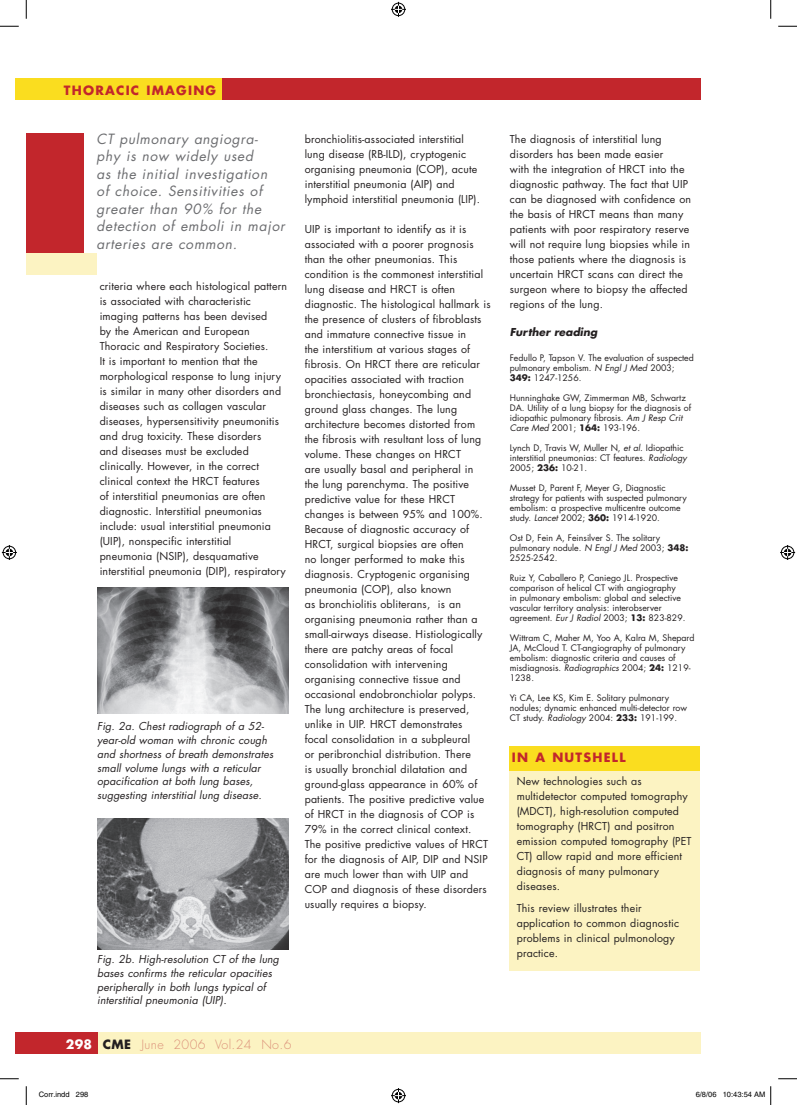
<style>
.page{position:relative;width:797px;height:1105px;background:#fff}
.page>*{position:absolute;margin:0;border:0;box-sizing:border-box;transform-origin:0 0}
.t1{font:italic 13.75px/17.5px "Futura";letter-spacing:.05em;color:#6c6d70}
.t2{font:700 12.5px "Futura";color:#c2262c}
.t3{font:300 12.5px "Futura";letter-spacing:.03em;color:#db9079}
.t4{font:700 12.5px "Futura";color:#fff}
.t5{font:10.62px/15px "Futura";letter-spacing:.015em;color:#231f20}
.t6{font:italic 10.62px/13.8px "Futura";letter-spacing:.01em;color:#231f20}
.t7{font:italic 700 10.62px "Futura";color:#231f20}
.t8{font:8.75px/10px "Futura";color:#231f20}
.t9{font:7.5px "Helvetica";color:#000}
.s1{color:#231f20}
.s2{font-style:italic}
.s3{font-weight:700}
</style>
<div class="page">
<div style="left:25px;top:78px;width:675px;height:22px;background:#c2262c"></div>
<div style="left:25px;top:1032px;width:675px;height:21px;background:#fcf3c2"></div>
<div style="left:16px;top:1032px;width:82px;height:21px;background:#c2262c"></div>
<div style="left:16px;top:78px;width:206px;height:22px;background:#fadd1f"></div>
<div style="left:26px;top:133px;width:57px;height:140px;background:#c2262c"></div>
<div style="left:26px;top:253px;width:71px;height:22px;background:#fcf3c2"></div>
<img style="left:97px;top:587px;width:191px;height:126px">
<div style="left:509px;top:769px;width:190px;height:202px;background:#fcf3c2"></div>
<div style="left:509px;top:746px;width:190px;height:24px;background:#fadd1f"></div>
<img style="left:97px;top:818px;width:191px;height:131px">
<svg style="left:0;top:25px;width:19px;height:2px"></svg>
<svg style="left:778px;top:25px;width:19px;height:2px"></svg>
<svg style="left:0;top:1078px;width:19px;height:1px"></svg>
<svg style="left:778px;top:1078px;width:19px;height:1px"></svg>
<svg style="left:25px;top:0;width:2px;height:19px"></svg>
<svg style="left:25px;top:1086px;width:2px;height:19px"></svg>
<svg style="left:770px;top:0;width:1px;height:19px"></svg>
<svg style="left:391px;top:2px;width:15px;height:15px"></svg>
<svg style="left:391px;top:1088px;width:15px;height:15px"></svg>
<svg style="left:2px;top:545px;width:15px;height:15px"></svg>
<svg style="left:780px;top:545px;width:15px;height:15px"></svg>
<svg style="left:770px;top:1086px;width:1px;height:19px"></svg>
<p class="t2" style="left:64px;top:82px;width:12px">THORA</p>
<p class="t2" style="left:116px;top:82px;width:42px">CIC IMAGING</p>
<p class="t1" style="left:97px;top:129px;width:190px">CT pulmonary angiogra&shy;phy is now widely used<br>as the initial investigation<br>of choice. Sensitivities of greater than 90% for the detection of emboli in major arteries are common.</p>
<p class="t5" style="left:100px;top:279px;width:189px">criteria where each histological pattern is associated with characteristic imaging patterns has been devised<br>by the American and European Thoracic and Respiratory Societies.<br>It is important to mention that the morphological response to lung injury is similar in many other disorders and diseases such as collagen vascular diseases, hypersensitivity pneumonitis and drug toxicity. These disorders<br>and diseases must be excluded clinically. H owever, in the correct clinical context the HRCT</p>
<p class="t5" style="left:100px;top:474px;width:188px;text-indent:123px">features<br>of interstitial pneumonias are often diagnostic. I nterstitial pneumonias include: usual interstitial pneumonia (UIP), nonspecific interstitial pneumonia (NSIP), desquamative interstitial pneumonia (DIP), respiratory</p>
<p class="t6" style="left:97px;top:719px;width:178px">Fig. 2a. Chest radiograph of a 52- year-old woman with chronic cough and shortness of breath demonstrates small volume lungs with a reticular opacification at both lung bases, suggesting interstitial lung disease.</p>
<p class="t5" style="left:305px;top:131px;width:163px">bronchiolitis-associated interstitial lung disease (RB-ILD), cryptogenic organising pneumonia (COP</p>
<p class="t5" style="left:305px;top:161px;width:177px;text-indent:137px">), acute interstitial pneumonia (AIP) and lymphoid interstitial pneumonia (LIP).</p>
<p class="t5" style="left:305px;top:221px;width:180px">UIP is important to identify as it is associated with a poorer prognosis than the other pneumonias. This condition is the commonest interstitial lung disease and HRCT</p>
<p class="t5" style="left:305px;top:281px;width:187px;text-indent:116px">is often diagnostic. The histological hallmark is the presence of clusters of fibroblasts and immature connective tissue in<br>the interstitium at various stages of fibrosis. On HRCT</p>
<p class="t5" style="left:305px;top:356px;width:180px;text-indent:90px">there are reticular opacities associated with traction bronchiectasis, honeycombing and ground glass changes. The lung architecture becomes distorted from the fibrosis with resultant loss of lung volume. These changes on HRCT<br>are usually basal and peripheral in the lung parenchyma. The positive predictive value for these HRCT<br>changes is between 95% and 100%.<br>Because of diagnostic accuracy of<br>HRCT</p>
<p class="t5" style="left:305px;top:536px;width:167px;text-indent:26px">, surgical biopsies are often no longer performed to make this diagnosis. Cryptogenic organising pneumonia (COP</p>
<p class="t5" style="left:305px;top:581px;width:179px;text-indent:82px">), also known<br>as bronchiolitis obliterans, is an organising pneumonia rather than a small-airways disease. H istiologically there are patchy areas of focal consolidation with intervening organising connective tissue and occasional endobronchiolar polyps.<br>The lung architecture is preserved, unlike in UIP. HRCT</p>
<p class="t5" style="left:305px;top:716px;width:181px;text-indent:96px">demonstrates focal consolidation in a subpleural<br>or peribronchial distribution. There<br>is usually bronchial dilatation and ground-glass appearance in 60% of patients. The positive predictive value of HRCT</p>
<p class="t5" style="left:348px;top:806px;width:101px">in the diagnosis of COP</p>
<p class="t5" style="left:305px;top:806px;width:171px;text-indent:162px">is<br>79% in the correct clinical context.<br>The positive predictive values of HRCT for the diagnosis of AIP, DIP</p>
<p class="t5" style="left:305px;top:851px;width:180px;text-indent:138px">and NSIP are much lower than with UIP and<br>COP</p>
<p class="t5" style="left:305px;top:881px;width:184px;text-indent:26px">and diagnosis of these disorders usually requires a biopsy.</p>
<p class="t6" style="left:97px;top:952px;width:183px">Fig. 2b. High-resolution CT of the lung bases confirms the reticular opacities peripherally in both lungs typical of interstitial pneumonia (UIP).</p>
<p class="t4" style="left:66px;top:1036px;width:56px">298 <span class="s1">CME</span></p>
<p class="t3" style="left:141px;top:1036px;width:151px">June 2006 Vol.24 No.6</p>
<p class="t5" style="left:510px;top:131px;width:155px">The diagnosis of interstitial lung disorders has been made easier with the integration of HRCT</p>
<p class="t5" style="left:510px;top:161px;width:183px;text-indent:139px">into the diagnostic pathway. The fact that UIP can be diagnosed with confidence on the basis of HRCT</p>
<p class="t5" style="left:510px;top:206px;width:182px;text-indent:89px">means than many patients with poor respiratory reserve will not require lung biopsies while in those patients where the diagnosis is uncertain HRCT</p>
<p class="t5" style="left:510px;top:266px;width:179px;text-indent:78px">scans can direct the surgeon where to biopsy the affected regions of the lung.</p>
<p class="t7" style="left:510px;top:325px;width:89px">Further reading</p>
<p class="t8" style="left:510px;top:353px;width:186px">Fedullo P, Tapson V. The evaluation of suspected pulmonary embolism. <span class="s2">N Engl J Med</span> 2003;<br><span class="s3">349:</span> 1247-1256.</p>
<p class="t8" style="left:510px;top:393px;width:183px">H unninghake GW, Zimmerman MB, Schwartz DA. Utility of a lung biopsy for the diagnosis of idiopathic pulmonary fibrosis. <span class="s2">Am J Resp Crit Care Med</span> 2001; <span class="s3">164:</span> 193-196.</p>
<p class="t8" style="left:510px;top:443px;width:179px">Lynch D, Travis W, Muller N , <span class="s2">et al.</span> Idiopathic interstitial pneumonias: CT features. <span class="s2">Radiology<br></span>2005; <span class="s3">236:</span> 10-21.</p>
<p class="t8" style="left:510px;top:483px;width:178px">Musset D, Parent F, Meyer G, Diagnostic strategy for patients with suspected pulmonary embolism: a prospective multicentre outcome study. <span class="s2">Lancet</span> 2002; <span class="s3">360:</span> 1914-1920.</p>
<p class="t8" style="left:510px;top:533px;width:180px">Ost D, Fein A, Feinsilver S. The solitary pulmonary nodule. <span class="s2">N Engl J Med</span> 2003; <span class="s3">348:<br></span>2525-2542.</p>
<p class="t8" style="left:510px;top:573px;width:177px">Ruiz Y, Caballero P, Caniego JL. Prospective comparison of helical CT with angiography<br>in pulmonary embolism: global and selective vascular territory analysis: interobserver agreement. <span class="s2">Eur J Radiol</span> 2003; <span class="s3">13:</span> 823-829.</p>
<p class="t8" style="left:510px;top:633px;width:186px">Wittram C, Maher M, Yoo A, Kalra M, Shepard JA, McCloud T. CT-angiography of pulmonary embolism: diagnostic criteria and causes of misdiagnosis. <span class="s2">Radiographics</span> 2004; <span class="s3">24:</span> 1219- 1238.</p>
<p class="t8" style="left:510px;top:693px;width:179px">Yi CA, Lee KS, Kim E. Solitary pulmonary nodules; dynamic enhanced multi-detector row<br>CT study. <span class="s2">Radiology</span> 2004: <span class="s3">233:</span> 191-199.</p>
<p class="t2" style="left:512px;top:748px;width:9px">IN</p>
<p class="t2" style="left:535px;top:748px;width:28px">A NUTSHELL</p>
<p class="t5" style="left:516px;top:773px;width:172px">New technologies such as multidetector computed tomography (MDCT</p>
<p class="t5" style="left:516px;top:803px;width:164px;text-indent:33px">), high-resolution computed tomography (HRCT</p>
<p class="t5" style="left:516px;top:818px;width:167px;text-indent:91px">) and positron emission computed tomography (PET<br>CT) allow rapid and more efficient diagnosis of many pulmonary diseases.</p>
<p class="t5" style="left:516px;top:900px;width:164px">This review illustrates their application to common diagnostic problems in clinical pulmonology practice.</p>
<p class="t9" style="left:39px;top:1090px;width:51px">Corr.indd 298</p>
<p class="t9" style="left:695px;top:1090px;width:71px">6/8/06 10:43:54 AM</p>
</div>
